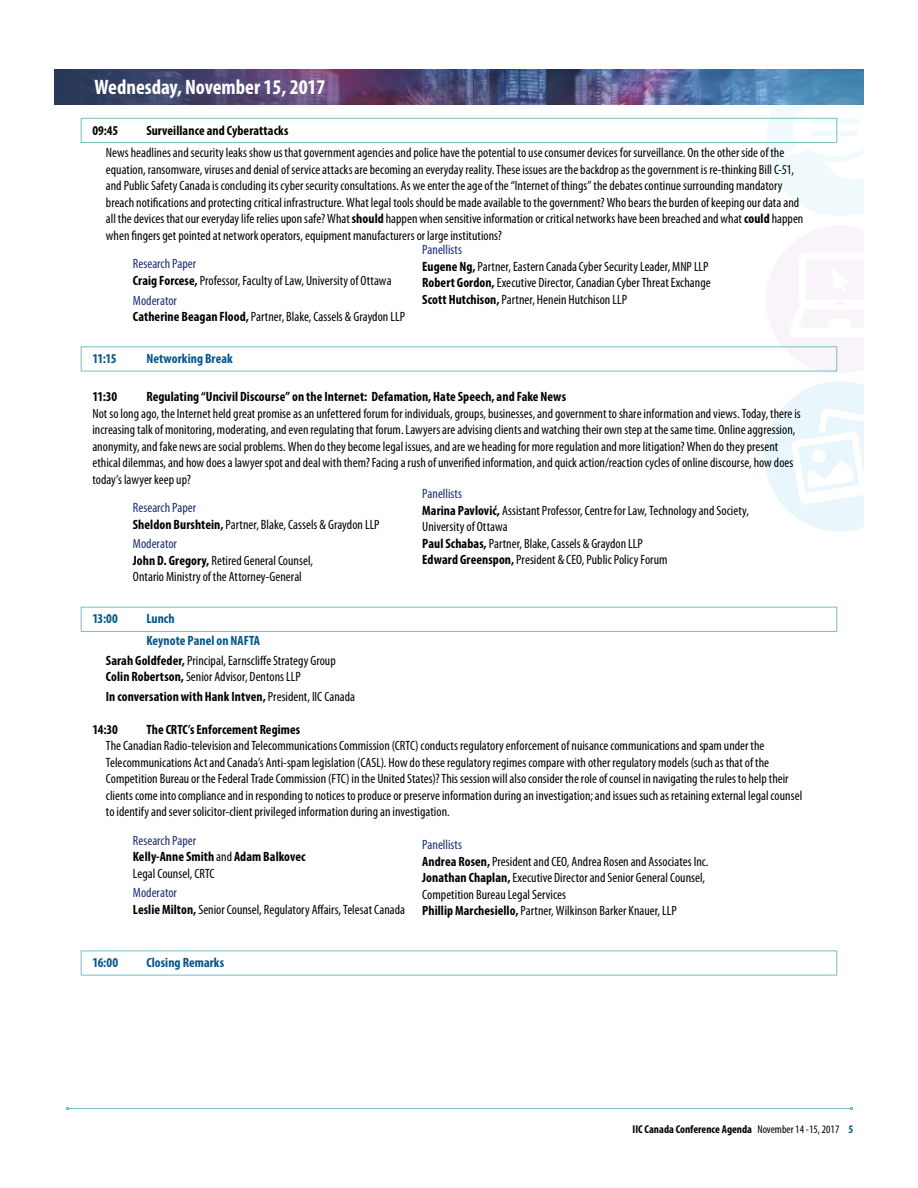
<style>
.page{position:relative;width:918px;height:1188px;background:#fff}
.page>*{position:absolute;margin:0;border:0;box-sizing:border-box;transform-origin:0 0}
.t1{font:700 condensed 21px "Myriad Pro";color:#fff}
.t2{font:condensed 13.5px/16.5px "Myriad Pro";color:#000}
.t3{font:700 condensed 13.5px/16.5px "Myriad Pro";letter-spacing:.005em;color:#000}
.t4{font:700 condensed 13.5px/21.9px "Myriad Pro";letter-spacing:.005em;color:#00558e}
.t5{font:700 condensed 11.4px "Myriad Pro";color:#000}
.s1{font-weight:700}
.s2{color:#1b2e71}
.s3{font-weight:400}
.s4{font-weight:400;color:#1b2e71}
.s5{color:#00558e}
</style>
<div class="page">
<img style="left:613px;top:69px;width:153px;height:36px">
<svg style="left:54px;top:69px;width:559px;height:36px;background:#4c4872"></svg>
<div style="left:765px;top:381px;width:150px;height:150px;background:#e9f6fc;border-radius:50%"></div>
<svg style="left:791px;top:408px;width:73px;height:96px"></svg>
<svg style="left:766px;top:226px;width:98px;height:147px"></svg>
<svg style="left:766px;top:68px;width:98px;height:148px"></svg>
<div style="left:864px;top:33px;width:54px;height:697px;background:#fff"></div>
<div style="left:81px;top:118px;width:756px;height:25px;border:1px solid #78bec5"></div>
<hr style="left:67px;top:1108px;width:785px;height:1px;background:#78bec5">
<div style="left:81px;top:607px;width:756px;height:25px;border:1px solid #78bec5"></div>
<h1 class="t1" style="left:94px;top:74px;width:233px">Wednesday, November 15, 2017</h1>
<p class="t3" style="left:92px;top:122px;width:27px">09:45</p>
<p class="t3" style="left:146px;top:122px;width:144px">Surveillance and Cyberattacks</p>
<p class="t2" style="left:106px;top:145px;width:699px">News headlines and security leaks show us that government agencies and police have the potential to use consumer devices for surveillance. On the other side of the equation, ransomware, viruses and denial of service attacks are becoming an everyday reality. These issues are the backdrop as the government is re-thinking Bill C-51, and Public Safety Canada is concluding its cyber security consultations. As we enter the age of the “Internet of things” the debates continue surrounding mandatory breach notifications and protecting critical infrastructure. What legal tools should be made available to the government? Who bears the burden of keeping our data and all the devices that our everyday life relies upon safe? What <span class="s1">should</span> happen when sensitive information or critical networks have been breached and what <span class="s1">could</span> happen when fingers get pointed at network operators, equipment manufacturers or large institutions?</p>
<p class="t2" style="left:133px;top:256px;width:260px"><span class="s2">Research Paper<br></span><span class="s1">Craig Forcese,</span> Professor, Faculty of Law, University of Ottawa</p>
<p class="t2" style="left:133px;top:292px;width:274px"><span class="s2">Moderator<br></span><span class="s1">Catherine Beagan Flood,</span> Partner, Blake, Cassels &amp; Graydon LLP</p>
<p class="t4" style="left:92px;top:347px;width:26px">11:15</p>
<p class="t4" style="left:146px;top:347px;width:88px">Networking Break</p>
<p class="t3" style="left:92px;top:388px;width:26px">11:30</p>
<p class="t3" style="left:146px;top:388px;width:421px">Regulating “Uncivil Discourse” on the Internet: Defamation, Hate Speech, and Fake News</p>
<p class="t2" style="left:92px;top:405px;width:710px">Not so long ago, the Internet held great promise as an unfettered forum for individuals, groups, businesses, and government to share information and views. Today, there is increasing talk of monitoring, moderating, and even regulating that forum. Lawyers are advising clients and watching their own step at the same time. Online aggression, anonymity, and fake news are social problems. When do they become legal issues, and are we heading for more regulation and more litigation? When do they present ethical dilemmas, and how does a lawyer spot and deal with them? Facing a rush of unverified information, and quick action/reaction cycles of online discourse, how does today’s lawyer keep up?</p>
<p class="t2" style="left:133px;top:500px;width:248px"><span class="s2">Research Paper<br></span><span class="s1">Sheldon Burshtein,</span> Partner, Blake, Cassels &amp; Graydon LLP</p>
<p class="t2" style="left:133px;top:536px;width:182px"><span class="s2">Moderator<br></span><span class="s1">John D. Gregory,</span> Retired General Counsel,<br>Ontario Ministry of the Attorney-General</p>
<p class="t4" style="left:92px;top:607px;width:27px">13:00</p>
<p class="t4" style="left:146px;top:607px;width:115px">Lunch<br>Keynote Panel on NAFTA</p>
<p class="t2" style="left:106px;top:652px;width:231px"><span class="s1">Sarah Goldfeder,</span> Principal, Earnscliffe Strategy Group<br><span class="s1">Colin Robertson,</span> Senior Advisor, Dentons LLP</p>
<p class="t3" style="left:106px;top:688px;width:251px">In conversation with Hank Intven, <span class="s3">President, IIC Canada</span></p>
<p class="t3" style="left:92px;top:721px;width:27px">14:30</p>
<p class="t3" style="left:146px;top:721px;width:155px">The CRTC’s Enforcement Regimes</p>
<p class="t2" style="left:106px;top:738px;width:698px">The Canadian Radio-television and Telecommunications Commission (CRTC) conducts regulatory enforcement of nuisance communications and spam under the Telecommunications Act and Canada’s Anti-spam legislation (CASL). How do these regulatory regimes compare with other regulatory models (such as that of the Competition Bureau or the Federal Trade Commission (FTC) in the United States)? This session will also consider the role of counsel in navigating the rules to help their clients come into compliance and in responding to notices to produce or preserve information during an investigation; and issues such as retaining external legal counsel to identify and sever solicitor-client privileged information during an investigation.</p>
<p class="t3" style="left:133px;top:832px;width:174px"><span class="s4">Research Paper<br></span>Kelly-Anne Smith <span class="s3">and</span> Adam Balkovec<br><span class="s3">Legal Counsel, CRTC</span></p>
<p class="t2" style="left:133px;top:885px;width:274px"><span class="s2">Moderator<br></span><span class="s1">Leslie Milton,</span> Senior Counsel, Regulatory Affairs, Telesat Canada</p>
<p class="t2" style="left:422px;top:242px;width:290px"><span class="s2">Panellists<br></span><span class="s1">Eugene Ng,</span> Partner, Eastern Canada Cyber Security Leader, MNP LLP <span class="s1">Robert Gordon,</span> Executive Director, Canadian Cyber Threat Exchange <span class="s1">Scott Hutchison,</span> Partner, Henein Hutchison LLP</p>
<p class="t2" style="left:422px;top:486px;width:328px"><span class="s2">Panellists<br></span><span class="s1">Marina Pavlović,</span> Assistant Professor, Centre for Law, Technology and Society, University of Ottawa<br><span class="s1">Paul Schabas,</span> Partner, Blake, Cassels &amp; Graydon LLP<br><span class="s1">Edward Greenspon,</span> President &amp; CEO, Public Policy Forum</p>
<p class="t2" style="left:422px;top:837px;width:288px"><span class="s2">Panellists<br></span><span class="s1">Andrea Rosen,</span> President and CEO, Andrea Rosen and Associates Inc.<br><span class="s1">Jonathan Chaplan,</span> Executive Director and Senior General Counsel, Competition Bureau Legal Services<br><span class="s1">Phillip Marchesiello,</span> Partner, Wilkinson Barker Knauer, LLP</p>
<p class="t4" style="left:92px;top:951px;width:27px">16:00</p>
<p class="t4" style="left:146px;top:951px;width:79px">Closing Remarks</p>
<p class="t5" style="left:633px;top:1122px;width:222px">IIC Canada Conference Agenda <span class="s3">November 14 -15, 2017</span> <span class="s5">5</span></p>
</div>
